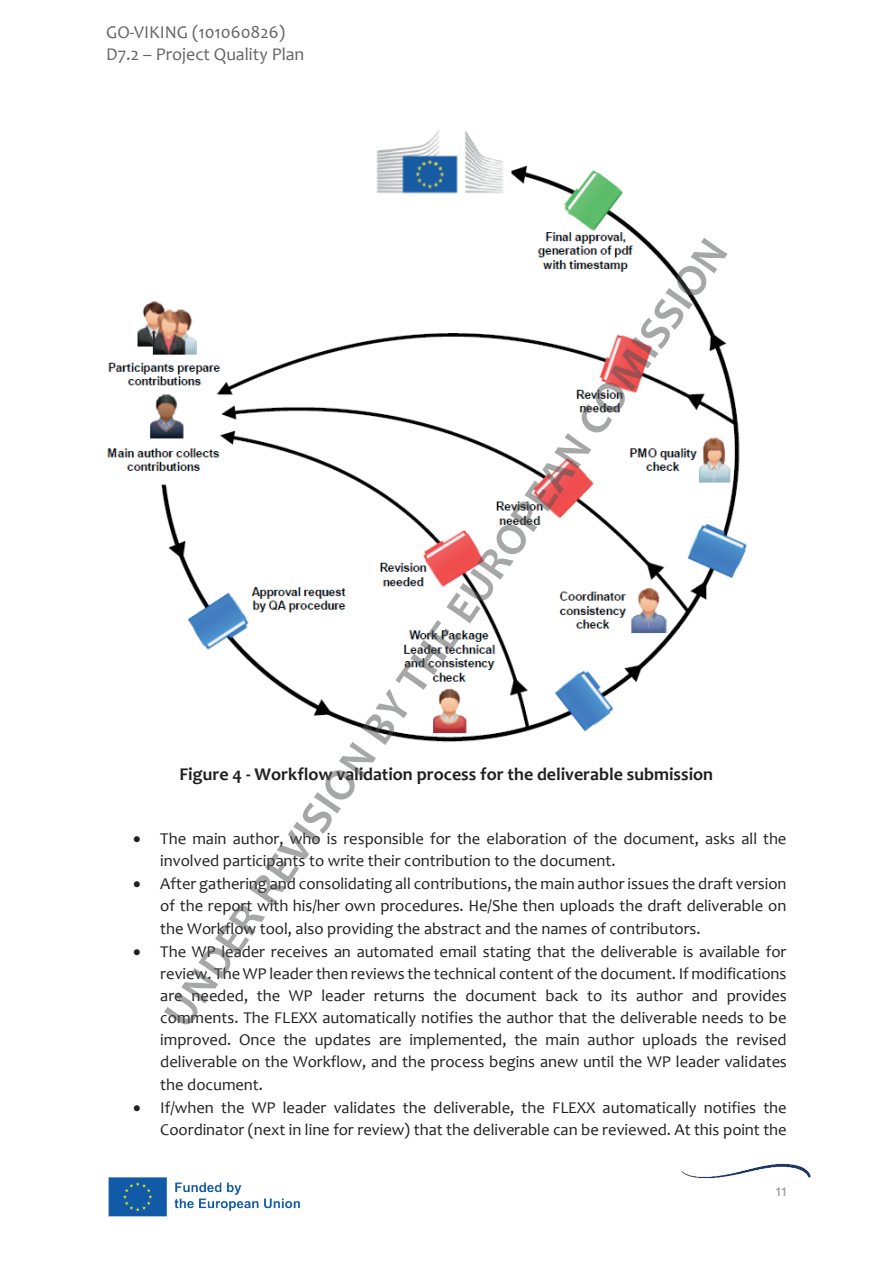
<style>
.page{position:relative;width:893px;height:1263px;background:#fff}
.page>*{position:absolute;margin:0;border:0;box-sizing:border-box;transform-origin:0 0}
.t1{font:700 45px "Candara";color:rgb(78 79 80/.5)}
.t2{font:700 18px "Candara";color:#231f20}
.t3{font:18px/21.9px "Candara";color:#636366}
.t4{font:16.5px/22.2px "Candara";color:#231f20;text-align:justify}
.t5{font:16.5px "Candara";color:#939598}
</style>
<div class="page">
<img style="left:681px;top:1164px;width:130px;height:15px">
<img style="left:108px;top:1177px;width:192px;height:40px">
<img style="left:107px;top:130px;width:640px;height:612px">
<p class="t3" style="left:106px;top:21px;width:200px">GO-VIKING (101060826)<br>D7.2 – Project Quality Plan</p>
<h1 class="t1" style="left:150px;top:1005px;width:951px;rotate:-55deg">UNDER REVISION BY THE EUROPEAN COMISSION</h1>
<p class="t2" style="left:179px;top:763px;width:535px">Figure 4 - Workflow validation process for the deliverable submission</p>
<p class="t4" style="left:160px;top:827px;width:628px;text-indent:-27px">• The main author, who is responsible for the elaboration of the document, asks all the involved participants to write their contribution to the document.</p>
<p class="t4" style="left:160px;top:873px;width:628px;text-indent:-27px">• After gathering and consolidating all contributions, the main author issues the draft version of the report with his/her own procedures. He/She then uploads the draft deliverable on the Workflow tool, also providing the abstract and the names of contributors.</p>
<p class="t4" style="left:160px;top:940px;width:628px;text-indent:-27px">• The WP leader receives an automated email stating that the deliverable is available for review. The WP leader then reviews the technical content of the document. If modifications are needed, the WP leader returns the document back to its author and provides comments. The FLEXX automatically notifies the author that the deliverable needs to be improved. Once the updates are implemented, the main author uploads the revised deliverable on the Workflow, and the process begins anew until the WP leader validates the document.</p>
<p class="t4" style="left:133px;top:1096px;width:655px;text-align:right">• If/when the WP leader validates the deliverable, the FLEXX automatically notifies the<br>Coordinator (next in line for review) that the deliverable can be reviewed. At this point the</p>
<p class="t5" style="left:775px;top:1180px;width:13px">11</p>
</div>
